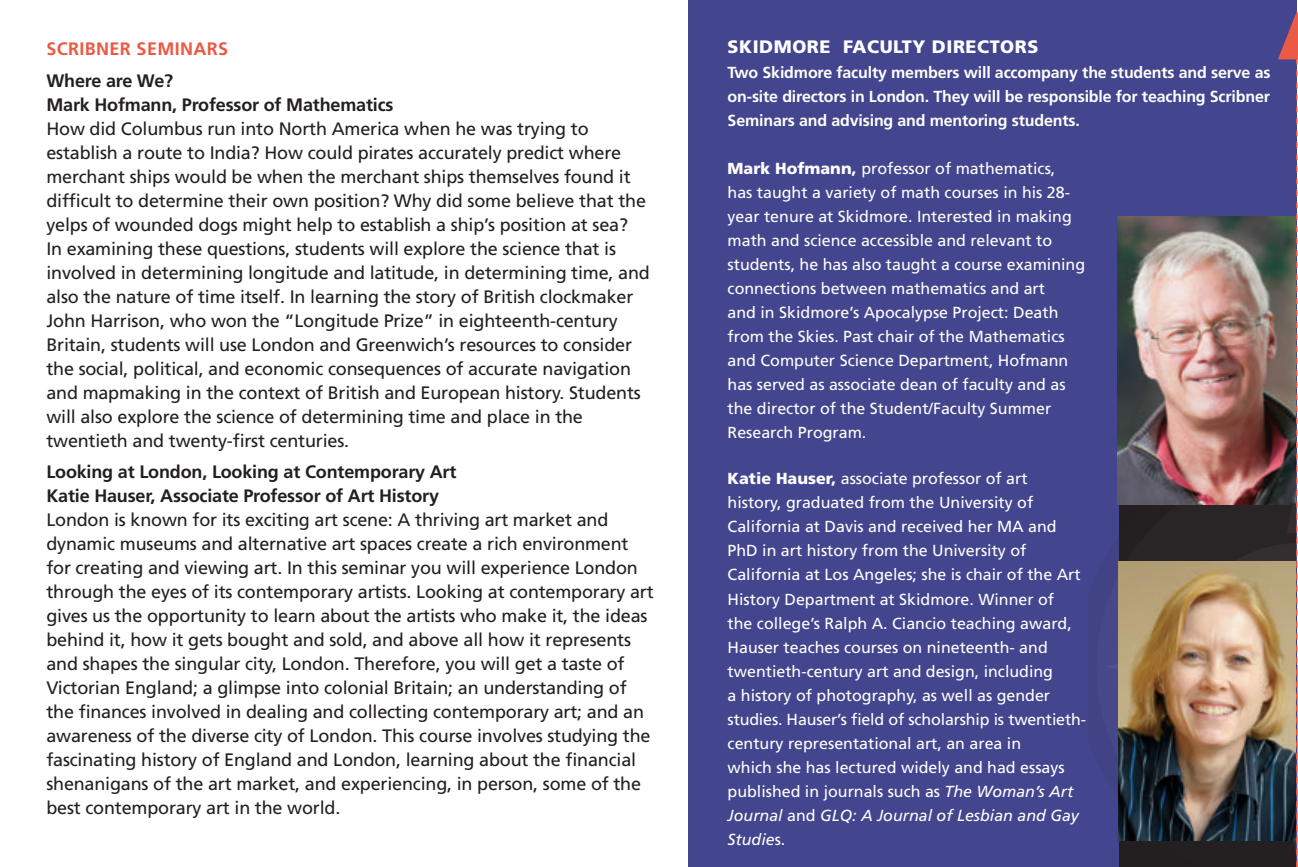
<style>
.page{position:relative;width:1298px;height:867px;background:#fff}
.page>*{position:absolute;margin:0;border:0;box-sizing:border-box;transform-origin:0 0}
.t1{font:18px/24px "Frutiger";letter-spacing:-.01em;color:#231f20}
.t2{font:700 18px/24px "Frutiger";letter-spacing:-.01em;color:#231f20}
.t3{font:900 18px "Frutiger";letter-spacing:.03em;color:#fff}
.t4{font:700 18px "Frutiger";letter-spacing:.02em;color:#ec5945}
.t5{font:16px/24px "Frutiger";color:#fff}
.t6{font:700 16px/24px "Frutiger";letter-spacing:-.01em;color:#fff;text-align:justify}
.s1{font-weight:900}
.s2{font-style:italic}
</style>
<div class="page">
<div style="left:688px;top:0;width:609px;height:866px;background:#43458e"></div>
<img style="left:1105px;top:11px;width:193px;height:856px">
<p class="t4" style="left:46px;top:38px;width:183px">SCRIBNER SEMINARS</p>
<p class="t2" style="left:46px;top:68px;width:349px">Where are We?<br>Mark Hofmann, Professor of Mathematics</p>
<p class="t1" style="left:46px;top:116px;width:605px">How did Columbus run into North America when he was trying to establish a route to India? How could pirates accurately predict where merchant ships would be when the merchant ships themselves found it difficult to determine their own position? Why did some believe that the yelps of wounded dogs might help to establish a ship’s position at sea?<br>In examining these questions, students will explore the science that is involved in determining longitude and latitude, in determining time, and also the nature of time itself. In learning the story of British clockmaker John Harrison, who won the “Longitude Prize” in eighteenth-century Britain, students will use London and Greenwich’s resources to consider the social, political, and economic consequences of accurate navigation and mapmaking in the context of British and European history. Students will also explore the science of determining time and place in the twentieth and twenty-first centuries.</p>
<p class="t2" style="left:46px;top:459px;width:411px">Looking at London, Looking at Contemporary Art<br>Katie Hauser, Associate Professor of Art History</p>
<p class="t1" style="left:46px;top:507px;width:609px">London is known for its exciting art scene: A thriving art market and dynamic museums and alternative art spaces create a rich environment for creating and viewing art. In this seminar you will experience London through the eyes of its contemporary artists. Looking at contemporary art gives us the opportunity to learn about the artists who make it, the ideas behind it, how it gets bought and sold, and above all how it represents and shapes the singular city, London. Therefore, you will get a taste of Victorian England; a glimpse into colonial Britain; an understanding of the finances involved in dealing and collecting contemporary art; and an awareness of the diverse city of London. This course involves studying the fascinating history of England and London, learning about the financial shenanigans of the art market, and experiencing, in person, some of the best contemporary art in the world.</p>
<p class="t3" style="left:727px;top:36px;width:312px">SKIDMORE FACULTY DIRECTORS</p>
<p class="t6" style="left:727px;top:60px;width:544px">Two Skidmore faculty members will accompany the students and serve as on-site directors in London. They will be responsible for teaching Scribner Seminars and advising and mentoring students.</p>
<p class="t5" style="left:727px;top:156px;width:359px"><span class="s1">Mark Hofmann,</span> professor of mathematics,<br>has taught a variety of math courses in his 28- year tenure at Skidmore. Interested in making math and science accessible and relevant to students, he has also taught a course examining connections between mathematics and art<br>and in Skidmore’s Apocalypse Project: Death from the Skies. Past chair of the Mathematics and Computer Science Department, Hofmann has served as associate dean of faculty and as the director of the Student/Faculty Summer Research Program.</p>
<p class="t5" style="left:727px;top:466px;width:360px"><span class="s1">Katie Hauser,</span> associate professor of art<br>history, graduated from the University of California at Davis and received her MA and PhD in art history from the University of California at Los Angeles; she is chair of the Art History Department at Skidmore. Winner of<br>the college’s Ralph A. Ciancio teaching award, Hauser teaches courses on nineteenth- and twentieth-century art and design, including<br>a history of photography, as well as gender studies. Hauser’s field of scholarship is twentieth&shy;century representational art, an area in<br>which she has lectured widely and had essays published in journals such as <span class="s2">The Woman’s Art Journal</span> and <span class="s2">GLQ: A Journal of Lesbian and Gay Studie</span>s.</p>
</div>
